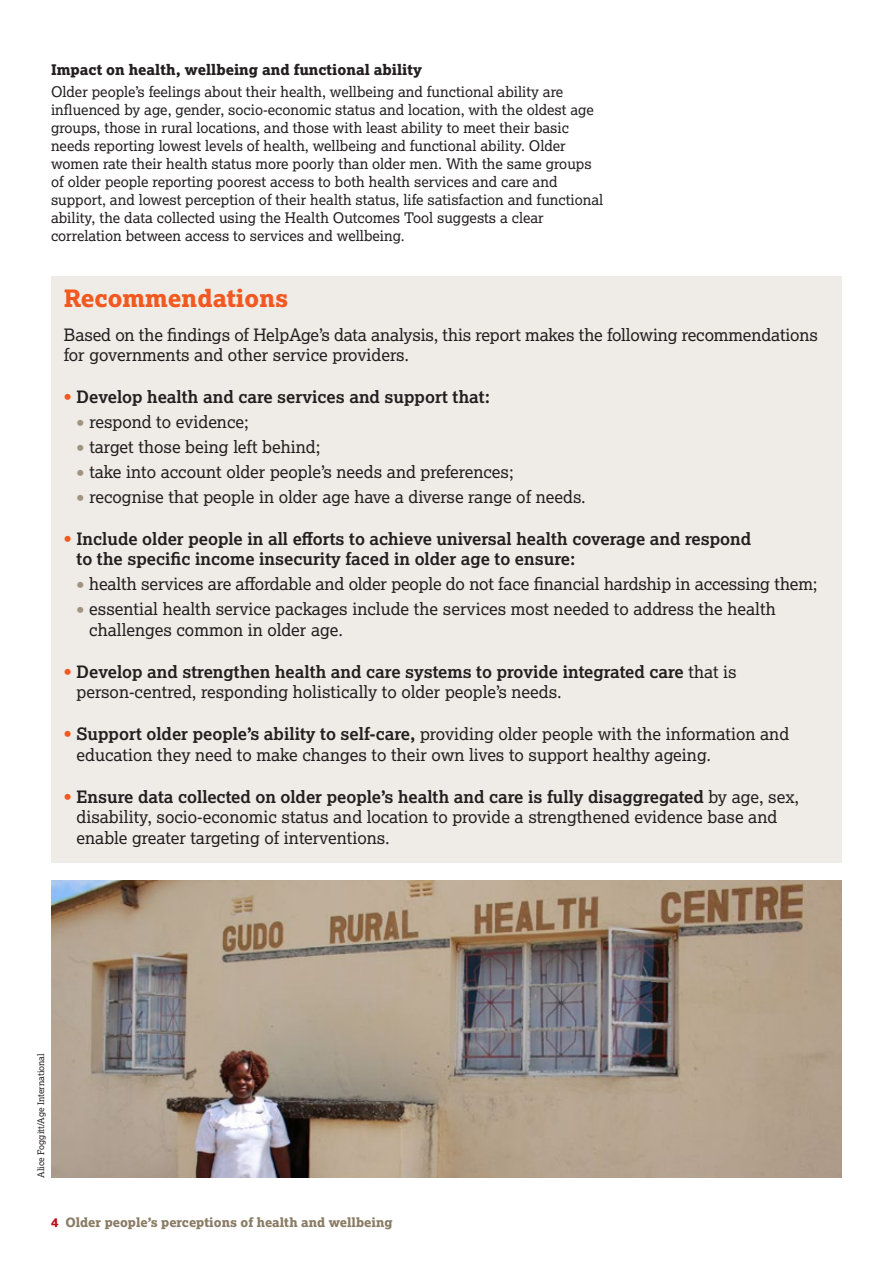
<style>
.page{position:relative;width:893px;height:1263px;background:#fff}
.page>*{position:absolute;margin:0;border:0;box-sizing:border-box;transform-origin:0 0}
.t1{font:24px "Lexia X Bold";color:#f15921}
.t2{font:17.1px/20.5px "Lexia";color:#231f20}
.t3{font:700 17.1px/20.7px "Lexia";color:#231f20}
.t4{font:14.7px/18px "Lexia";color:#231f20}
.t5{font:14.7px "Lexia X Bold";color:#231f20}
.t6{font:12.75px "Lexia X Bold";color:#8a7c65}
.t7{font:9px "Lexia";color:#231f20}
.s1{color:#f15921}
.s2{font-weight:700;color:#a0937f}
.s3{font-weight:700;color:#f15921}
.s4{font-weight:700}
.s5{color:#bb1018}
</style>
<div class="page">
<img style="left:51px;top:880px;width:791px;height:298px">
<div style="left:51px;top:276px;width:791px;height:587px;background:#efece8"></div>
<p class="t5" style="left:51px;top:60px;width:372px">Impact on health, wellbeing and functional ability</p>
<p class="t4" style="left:51px;top:82px;width:554px">Older people’s feelings about their health, wellbeing and functional ability are influenced by age, gender, socio-economic status and location, with the oldest age groups, those in rural locations, and those with least ability to meet their basic needs reporting lowest levels of health, wellbeing and functional ability. Older women rate their health status more poorly than older men. With the same groups of older people reporting poorest access to both health services and care and support, and lowest perception of their health status, life satisfaction and functional ability, the data collected using the Health Outcomes Tool suggests a clear correlation between access to services and wellbeing.</p>
<h1 class="t1" style="left:64px;top:283px;width:226px">Recommendations</h1>
<p class="t2" style="left:64px;top:324px;width:756px">Based on the findings of HelpAge’s data analysis, this report makes the following recommendations for governments and other service providers.</p>
<p class="t3" style="left:64px;top:386px;width:428px"><span class="s1">•</span> Develop health and care services and support that:</p>
<p class="t2" style="left:77px;top:411px;width:174px"><span class="s2">•</span> respond to evidence;</p>
<p class="t2" style="left:77px;top:436px;width:245px"><span class="s2">•</span> target those being left behind;</p>
<p class="t2" style="left:77px;top:461px;width:439px"><span class="s2">•</span> take into account older people’s needs and preferences;</p>
<p class="t2" style="left:77px;top:486px;width:511px"><span class="s2">•</span> recognise that people in older age have a diverse range of needs.</p>
<p class="t3" style="left:77px;top:528px;width:676px;text-indent:-13px"><span class="s1">•</span> Include older people in all efforts to achieve universal health coverage and respond to the specific income insecurity faced in older age to ensure:</p>
<p class="t2" style="left:77px;top:573px;width:742px"><span class="s2">•</span> health services are affordable and older people do not face financial hardship in accessing them;</p>
<p class="t2" style="left:89px;top:598px;width:688px;text-indent:-13px"><span class="s2">•</span> essential health service packages include the services most needed to address the health challenges common in older age.</p>
<p class="t2" style="left:77px;top:661px;width:662px;text-indent:-13px"><span class="s3">•</span> <span class="s4">Develop and strengthen health and care systems to provide integrated care</span> that is person-centred, responding holistically to older people’s needs.</p>
<p class="t2" style="left:77px;top:723px;width:714px;text-indent:-13px"><span class="s3">•</span> <span class="s4">Support older people’s ability to self-care,</span> providing older people with the information and education they need to make changes to their own lives to support healthy ageing.</p>
<p class="t2" style="left:77px;top:786px;width:724px;text-indent:-13px"><span class="s3">•</span> <span class="s4">Ensure data collected on older people’s health and care is fully disaggregated</span> by age, sex, disability, socio-economic status and location to provide a strengthened evidence base and enable greater targeting of interventions.</p>
<p class="t7" style="left:35px;top:1178px;width:126px;rotate:-90deg">Alice Foggitt/Age International</p>
<p class="t6" style="left:51px;top:1214px;width:343px"><span class="s5">4</span> Older people’s perceptions of health and wellbeing</p>
</div>
